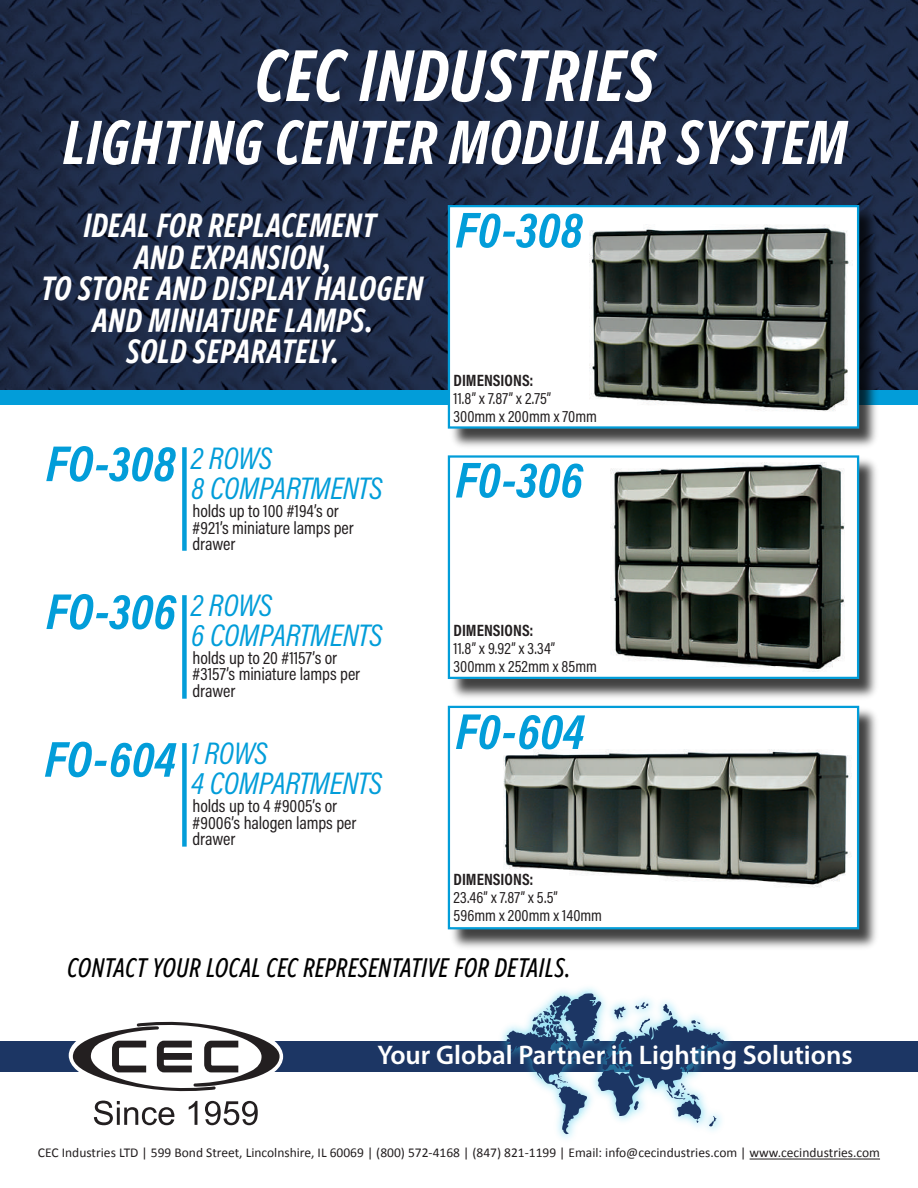
<style>
.page{position:relative;width:918px;height:1188px;background:#fff}
.page>*{position:absolute;margin:0;border:0;box-sizing:border-box;transform-origin:0 0}
.t1{font:italic 81px "Freight Sans Cmp Pro Semi";color:#fff}
.t2{font:italic 69px "Freight Sans Cmp Pro Semi";color:#fff}
.t3{font:italic 700 51px "Acumin Pro Cond";color:#029dd9}
.t4{font:italic 37.5px/31.5px "Freight Sans Cmp Pro Semi";color:#fff;text-align:center}
.t5{font:italic 31.5px/30px "Acumin Pro Cond";letter-spacing:-.01em;color:#029dd9}
.t6{font:italic 30px "Freight Sans Cmp Pro Med";letter-spacing:-.01em;color:#000}
.t7{font:600 27px "Myriad Pro";color:#fff}
.t8{font:18px/16.5px "Acumin Pro Cond";letter-spacing:-.005em;color:#231f20}
.t9{font:16.5px/18px "Acumin Pro Cond";color:#231f20}
.t10{font:700 16.5px "Acumin Pro Cond";color:#231f20}
.t11{font:13.5px "Calibri";color:#231f20}
</style>
<div class="page">
<div style="left:0;top:1041px;width:918px;height:30px;background:#1c3664"></div>
<img style="left:493px;top:987px;width:246px;height:152px">
<svg style="left:507px;top:993px;width:217px;height:141px"></svg>
<img style="left:0;top:0;width:918px;height:391px">
<div style="left:0;top:391px;width:918px;height:14px;background:#029dd9"></div>
<img style="left:445px;top:202px;width:440px;height:245px">
<div style="left:448px;top:205px;width:411px;height:224px;background:#fff;border:2px solid #029dd9"></div>
<img style="left:447px;top:455px;width:429px;height:493px">
<div style="left:448px;top:455px;width:411px;height:224px;background:#fff;border:2px solid #029dd9"></div>
<div style="left:448px;top:706px;width:411px;height:223px;background:#fff;border:2px solid #029dd9"></div>
<img style="left:503px;top:749px;width:349px;height:138px">
<img style="left:589px;top:225px;width:261px;height:186px">
<img style="left:610px;top:463px;width:235px;height:209px">
<div style="left:182px;top:595px;width:5px;height:104px;background:#029dd9"></div>
<div style="left:182px;top:447px;width:5px;height:104px;background:#029dd9"></div>
<div style="left:182px;top:743px;width:5px;height:104px;background:#029dd9"></div>
<hr style="left:750px;top:1159px;width:130px;height:1px;background:#231f20">
<div style="left:69px;top:1016px;width:214px;height:79px;background:#fff;border-radius:50%"></div>
<svg style="left:73px;top:1021px;width:207px;height:71px"></svg>
<svg style="left:94px;top:1101px;width:80px;height:24px"></svg>
<svg style="left:189px;top:1101px;width:8px;height:24px"></svg>
<svg style="left:205px;top:1101px;width:53px;height:24px"></svg>
<h1 class="t1" style="left:255px;top:20px;width:402px">CEC INDUSTRIES</h1>
<h2 class="t2" style="left:63px;top:95px;width:787px">LIGHTING CENTER MODULAR SYSTEM</h2>
<h3 class="t4" style="left:41px;top:208px;width:384px">IDEAL FOR REPLACEMENT<br>AND EXPANSION,<br>TO STORE AND DISPLAY HALOGEN<br>AND MINIATURE LAMPS.<br>SOLD SEPARATELY.</h3>
<h3 class="t3" style="left:46px;top:430px;width:228px">FO-308 <sup>2</sup> <sup>ROWS</sup></h3>
<h3 class="t5" style="left:191px;top:473px;width:193px">8 COMPARTMENTS</h3>
<p class="t8" style="left:193px;top:502px;width:163px">holds up to 100 #194’s or #921’s miniature lamps per drawer</p>
<h3 class="t3" style="left:46px;top:578px;width:131px">FO-306</h3>
<h3 class="t5" style="left:191px;top:589px;width:193px">2 ROWS<br>6 COMPARTMENTS</h3>
<p class="t8" style="left:193px;top:649px;width:169px">holds up to 20 #1157’s or #3157’s miniature lamps per drawer</p>
<h3 class="t3" style="left:45px;top:725px;width:133px">FO-604</h3>
<h3 class="t5" style="left:191px;top:738px;width:193px">1 ROWS<br>4 COMPARTMENTS</h3>
<p class="t8" style="left:193px;top:798px;width:165px">holds up to 4 #9005’s or #9006’s halogen lamps per drawer</p>
<h3 class="t3" style="left:456px;top:196px;width:129px">F0-308</h3>
<p class="t10" style="left:454px;top:369px;width:82px">DIMENSIONS:</p>
<p class="t9" style="left:454px;top:389px;width:145px">11.8” x 7.87” x 2.75”<br>300mm x 200mm x 70mm</p>
<h3 class="t3" style="left:456px;top:446px;width:129px">F0-306</h3>
<p class="t10" style="left:454px;top:619px;width:82px">DIMENSIONS:</p>
<p class="t9" style="left:454px;top:639px;width:145px">11.8” x 9.92” x 3.34”<br>300mm x 252mm x 85mm</p>
<h3 class="t3" style="left:456px;top:698px;width:130px">F0-604</h3>
<p class="t10" style="left:454px;top:868px;width:82px">DIMENSIONS:</p>
<p class="t9" style="left:454px;top:888px;width:150px">23.46” x 7.87” x 5.5”<br>596mm x 200mm x 140mm</p>
<h3 class="t6" style="left:68px;top:947px;width:505px">CONTACT YOUR LOCAL CEC REPRESENTATIVE FOR DETAILS.</h3>
<h3 class="t7" style="left:377px;top:1038px;width:477px">Your Global Partner in Lighting Solutions</h3>
<p class="t11" style="left:38px;top:1144px;width:844px">CEC Industries LTD | 599 Bond Street, Lincolnshire, IL 60069 | (800) 572-4168 | (847) 821-1199 | Email: info@cecindustries.com | www.cecindustries.com</p>
</div>
